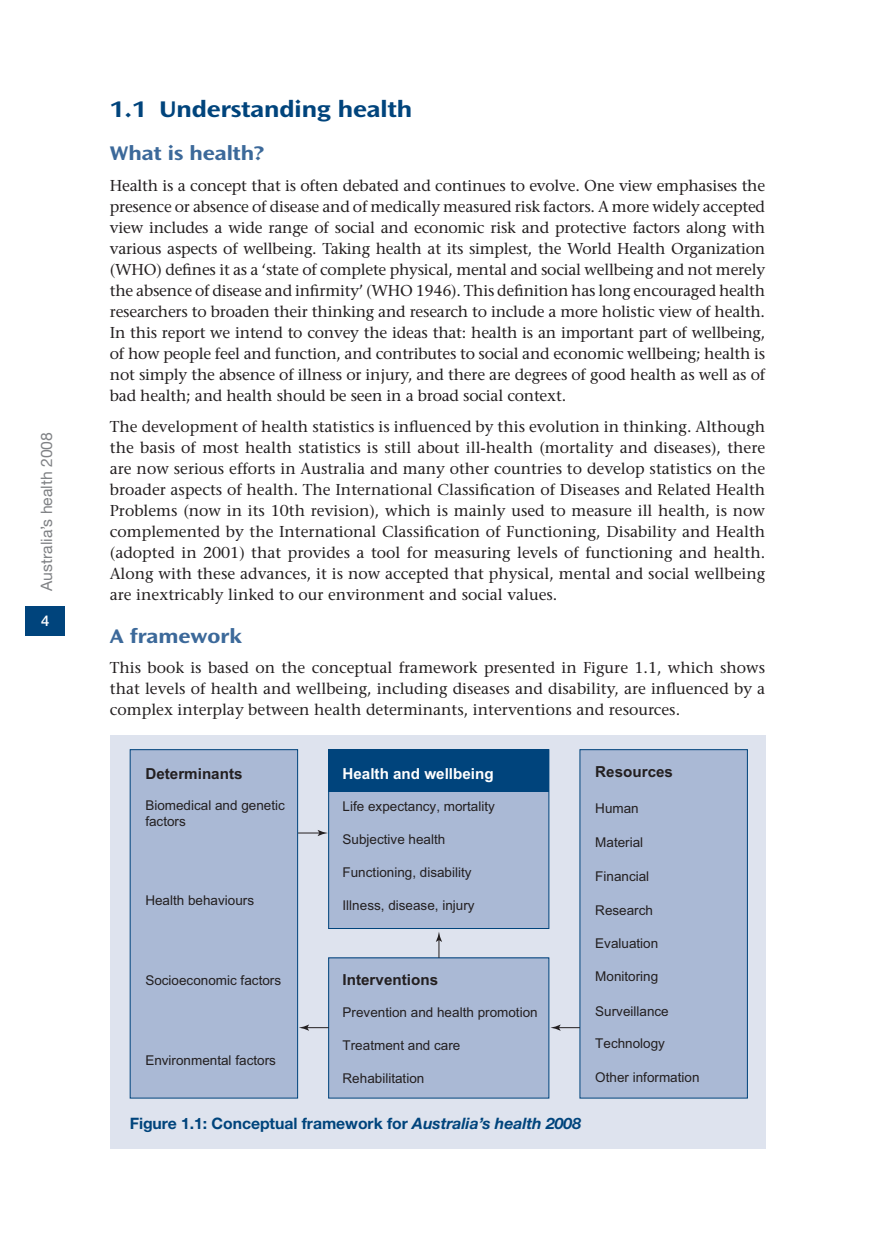
<style>
.page{position:relative;width:874px;height:1241px;background:#fff}
.page>*{position:absolute;margin:0;border:0;box-sizing:border-box;transform-origin:0 0}
.t1{font:23.62px "Ocean Sans MM";letter-spacing:-.005em;color:#00447c;scale:.95 1}
.t2{font:20.65px "Ocean Sans MM";letter-spacing:-.005em;color:#3c699a;scale:.95 1}
.t3{font:15.75px/21px "Stone Serif";color:#231f20;text-align:justify}
.t4{font:700 15.75px "Helvetica Neue";letter-spacing:-.005em;color:#00447c}
.t5{font:15.75px "Helvetica Neue";color:#808285}
.t6{font:700 15.22px "Arial";color:#231f20}
.t7{font:700 15.22px "Arial";color:#fff}
.t8{font:500 14.88px "Helvetica Neue";color:#fff}
.t9{font:13.47px/16.3px "Arial";color:#231f20}
.s1{font-style:italic}
</style>
<div class="page">
<div style="left:25px;top:606px;width:40px;height:29px;background:#00447c"></div>
<div style="left:110px;top:735px;width:655px;height:413px;background:#dee3ee"></div>
<div style="left:328px;top:749px;width:220px;height:179px;background:#aab9d5"></div>
<div style="left:328px;top:749px;width:221px;height:180px;border:1px solid #00447c"></div>
<div style="left:328px;top:749px;width:220px;height:42px;background:#00447c"></div>
<div style="left:328px;top:957px;width:220px;height:141px;background:#aab9d5"></div>
<div style="left:579px;top:749px;width:168px;height:349px;background:#aab9d5"></div>
<div style="left:130px;top:749px;width:167px;height:349px;background:#aab9d5"></div>
<div style="left:130px;top:749px;width:168px;height:349px;border:1px solid #00447c"></div>
<svg style="left:298px;top:830px;width:30px;height:6px"></svg>
<svg style="left:299px;top:1024px;width:29px;height:6px"></svg>
<svg style="left:436px;top:932px;width:6px;height:25px"></svg>
<svg style="left:550px;top:1024px;width:29px;height:6px"></svg>
<p class="t5" style="left:41px;top:591px;width:160px;rotate:-90deg">Australia’s health 2008</p>
<p class="t8" style="left:41px;top:615px;width:10px">4</p>
<h1 class="t1" style="left:110px;top:100px;width:319px">1.1 Understanding health</h1>
<h2 class="t2" style="left:110px;top:145px;width:164px">What is health?</h2>
<p class="t3" style="left:110px;top:176px;width:656px">Health is a concept that is often debated and continues to evolve. One view emphasises the presence or absence of disease and of medically measured risk factors. A more widely accepted view includes a wide range of social and economic risk and protective factors along with various aspects of wellbeing. Taking health at its simplest, the World Health Organization (WHO) defines it as a ‘state of complete physical, mental and social wellbeing and not merely the absence of disease and infirmity’ (WHO 1946). This definition has long encouraged health researchers to broaden their thinking and research to include a more holistic view of health.<br>In this report we intend to convey the ideas that: health is an important part of wellbeing, of how people feel and function, and contributes to social and economic wellbeing; health is not simply the absence of illness or injury, and there are degrees of good health as well as of bad health; and health should be seen in a broad social context.</p>
<p class="t3" style="left:110px;top:417px;width:656px">The development of health statistics is influenced by this evolution in thinking. Although the basis of most health statistics is still about ill-health (mortality and diseases), there are now serious efforts in Australia and many other countries to develop statistics on the broader aspects of health. The International Classification of Diseases and Related Health Problems (now in its 10th revision), which is mainly used to measure ill health, is now complemented by the International Classification of Functioning, Disability and Health (adopted in 2001) that provides a tool for measuring levels of functioning and health.<br>Along with these advances, it is now accepted that physical, mental and social wellbeing are inextricably linked to our environment and social values.</p>
<h2 class="t2" style="left:110px;top:627px;width:140px">A framework</h2>
<p class="t3" style="left:110px;top:659px;width:656px">This book is based on the conceptual framework presented in Figure 1.1, which shows that levels of health and wellbeing, including diseases and disability, are influenced by a complex interplay between health determinants, interventions and resources.</p>
<p class="t6" style="left:145px;top:767px;width:99px">Determinants</p>
<p class="t6" style="left:595px;top:766px;width:79px">Resources</p>
<p class="t9" style="left:342px;top:799px;width:154px">Life expectancy, mortality</p>
<p class="t9" style="left:342px;top:832px;width:104px">Subjective health</p>
<p class="t9" style="left:342px;top:865px;width:130px">Functioning, disability</p>
<p class="t9" style="left:342px;top:898px;width:133px">Illness, disease, injury</p>
<p class="t7" style="left:342px;top:767px;width:152px">Health and wellbeing</p>
<p class="t9" style="left:145px;top:798px;width:141px">Biomedical and genetic factors</p>
<p class="t9" style="left:595px;top:801px;width:45px">Human</p>
<p class="t9" style="left:595px;top:835px;width:49px">Material</p>
<p class="t9" style="left:595px;top:869px;width:55px">Financial</p>
<p class="t9" style="left:595px;top:903px;width:59px">Research</p>
<p class="t9" style="left:595px;top:936px;width:64px">Evaluation</p>
<p class="t9" style="left:595px;top:969px;width:64px">Monitoring</p>
<p class="t9" style="left:595px;top:1004px;width:75px">Surveillance</p>
<p class="t9" style="left:595px;top:1036px;width:71px">Technology</p>
<p class="t9" style="left:595px;top:1070px;width:106px">Other information</p>
<p class="t9" style="left:145px;top:894px;width:110px">Health behaviours</p>
<p class="t6" style="left:342px;top:973px;width:97px">Interventions</p>
<p class="t9" style="left:145px;top:973px;width:137px">Socioeconomic factors</p>
<p class="t9" style="left:342px;top:1005px;width:197px">Prevention and health promotion</p>
<p class="t9" style="left:342px;top:1038px;width:119px">Treatment and care</p>
<p class="t9" style="left:342px;top:1071px;width:83px">Rehabilitation</p>
<p class="t9" style="left:145px;top:1053px;width:132px">Environmental factors</p>
<p class="t4" style="left:130px;top:1117px;width:453px">Figure 1.1: Conceptual framework for <span class="s1">Australia’s health 2008</span></p>
</div>
